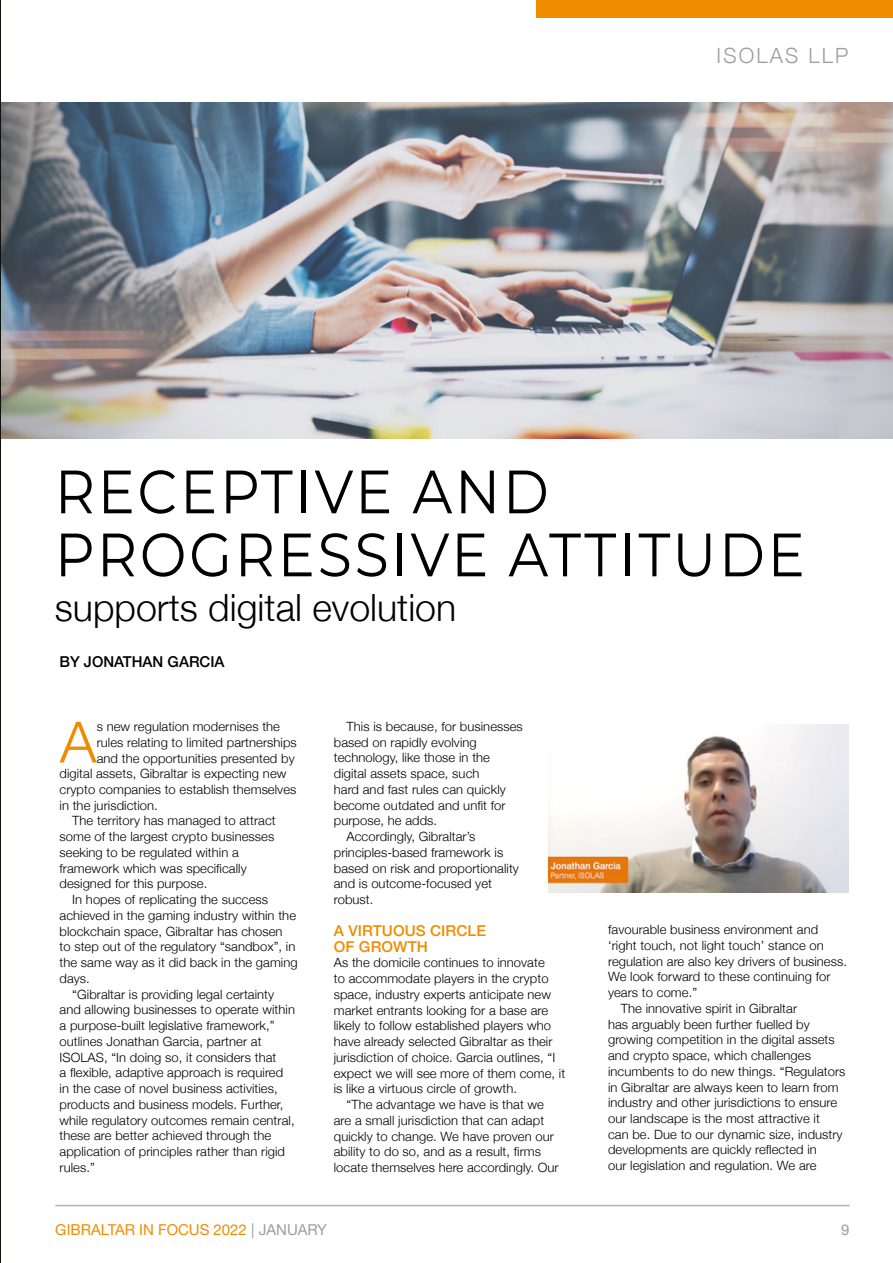
<style>
.page{position:relative;width:893px;height:1263px;background:#fff}
.page>*{position:absolute;margin:0;border:0;box-sizing:border-box;transform-origin:0 0}
.t1{font:61.05px/63px "Montserrat";letter-spacing:.05em;color:#000;scale:.91 1}
.t2{font:300 56.85px "Helvetica Neue";color:#ef8c00}
.t3{font:300 37.5px "Helvetica Neue";color:#000}
.t4{font:300 21px "Helvetica Neue";letter-spacing:.1em;color:#9d9d9c}
.t5{font:15px "Helvetica Neue";color:#ef8c00}
.t6{font:500 15px/15.8px "Helvetica Neue";letter-spacing:.005em;color:#ef8c00}
.t7{font:500 15px "Helvetica Neue";color:#000}
.t8{font:15px "Helvetica Neue";color:#9d9d9c}
.t9{font:300 12.75px "Helvetica Neue";letter-spacing:.005em;color:#000}
.s1{color:#9d9d9c}
</style>
<div class="page">
<img style="left:549px;top:724px;width:299px;height:168px">
<img style="left:1px;top:102px;width:892px;height:336px">
<img style="left:0;top:0;width:1px;height:1263px">
<hr style="left:55px;top:1205px;width:795px;height:1px;background:#b3b2b2">
<div style="left:536px;top:0;width:357px;height:18px;background:#ef8c00"></div>
<h3 class="t4" style="left:717px;top:38px;width:133px">ISOLAS LLP</h3>
<h1 class="t1" style="left:55px;top:458px;width:826px">RECEPTIVE AND<br>PROGRESSIVE ATTITUDE</h1>
<h3 class="t3" style="left:55px;top:578px;width:403px">supports digital evolution</h3>
<p class="t7" style="left:60px;top:650px;width:167px">BY JONATHAN GARCIA</p>
<h2 class="t2" style="left:60px;top:696px;width:38px">A</h2>
<p class="t9" style="left:97px;top:716px;width:185px">s new regulation modernises the</p>
<p class="t9" style="left:97px;top:732px;width:202px">rules relating to limited partnerships</p>
<p class="t9" style="left:97px;top:748px;width:199px">and the opportunities presented by</p>
<p class="t9" style="left:60px;top:763px;width:228px">digital assets, Gibraltar is expecting new</p>
<p class="t9" style="left:60px;top:779px;width:238px">crypto companies to establish themselves</p>
<p class="t9" style="left:60px;top:795px;width:100px">in the jurisdiction.</p>
<p class="t9" style="left:72px;top:811px;width:205px">The territory has managed to attract</p>
<p class="t9" style="left:60px;top:826px;width:216px">some of the largest crypto businesses</p>
<p class="t9" style="left:60px;top:842px;width:181px">seeking to be regulated within a</p>
<p class="t9" style="left:60px;top:858px;width:189px">framework which was specifically</p>
<p class="t9" style="left:60px;top:874px;width:149px">designed for this purpose.</p>
<p class="t9" style="left:72px;top:889px;width:197px">In hopes of replicating the success</p>
<p class="t9" style="left:60px;top:905px;width:238px">achieved in the gaming industry within the</p>
<p class="t9" style="left:60px;top:921px;width:225px">blockchain space, Gibraltar has chosen</p>
<p class="t9" style="left:60px;top:937px;width:237px">to step out of the regulatory “sandbox”, in</p>
<p class="t9" style="left:60px;top:952px;width:240px">the same way as it did back in the gaming</p>
<p class="t9" style="left:60px;top:968px;width:32px">days.</p>
<p class="t9" style="left:72px;top:984px;width:203px">“Gibraltar is providing legal certainty</p>
<p class="t9" style="left:60px;top:1000px;width:237px">and allowing businesses to operate within</p>
<p class="t9" style="left:60px;top:1015px;width:217px">a purpose-built legislative framework,”</p>
<p class="t9" style="left:60px;top:1031px;width:203px">outlines Jonathan Garcia, partner at</p>
<p class="t9" style="left:60px;top:1047px;width:218px">ISOLAS, “In doing so, it considers that</p>
<p class="t9" style="left:60px;top:1063px;width:225px">a flexible, adaptive approach is required</p>
<p class="t9" style="left:60px;top:1078px;width:220px">in the case of novel business activities,</p>
<p class="t9" style="left:60px;top:1094px;width:225px">products and business models. Further,</p>
<p class="t9" style="left:60px;top:1110px;width:237px">while regulatory outcomes remain central,</p>
<p class="t9" style="left:60px;top:1125px;width:213px">these are better achieved through the</p>
<p class="t9" style="left:60px;top:1141px;width:227px">application of principles rather than rigid</p>
<p class="t9" style="left:60px;top:1157px;width:37px">rules.”</p>
<p class="t9" style="left:347px;top:716px;width:178px">This is because, for businesses</p>
<p class="t9" style="left:334px;top:732px;width:144px">based on rapidly evolving</p>
<p class="t9" style="left:334px;top:747px;width:158px">technology, like those in the</p>
<p class="t9" style="left:334px;top:763px;width:147px">digital assets space, such</p>
<p class="t9" style="left:334px;top:779px;width:174px">hard and fast rules can quickly</p>
<p class="t9" style="left:334px;top:795px;width:173px">become outdated and unfit for</p>
<p class="t9" style="left:334px;top:810px;width:105px">purpose, he adds.</p>
<p class="t9" style="left:347px;top:826px;width:130px">Accordingly, Gibraltar’s</p>
<p class="t9" style="left:334px;top:842px;width:171px">principles-based framework is</p>
<p class="t9" style="left:334px;top:858px;width:187px">based on risk and proportionality</p>
<p class="t9" style="left:334px;top:873px;width:160px">and is outcome-focused yet</p>
<p class="t9" style="left:334px;top:889px;width:41px">robust.</p>
<p class="t6" style="left:334px;top:921px;width:154px">A VIRTUOUS CIRCLE<br>OF GROWTH</p>
<p class="t9" style="left:334px;top:952px;width:212px">As the domicile continues to innovate</p>
<p class="t9" style="left:334px;top:968px;width:216px">to accommodate players in the crypto</p>
<p class="t9" style="left:334px;top:984px;width:219px">space, industry experts anticipate new</p>
<p class="t9" style="left:334px;top:1000px;width:216px">market entrants looking for a base are</p>
<p class="t9" style="left:334px;top:1015px;width:219px">likely to follow established players who</p>
<p class="t9" style="left:334px;top:1031px;width:220px">have already selected Gibraltar as their</p>
<p class="t9" style="left:334px;top:1047px;width:223px">jurisdiction of choice. Garcia outlines, “I</p>
<p class="t9" style="left:334px;top:1063px;width:233px">expect we will see more of them come, it</p>
<p class="t9" style="left:334px;top:1078px;width:185px">is like a virtuous circle of growth.</p>
<p class="t9" style="left:347px;top:1094px;width:199px">“The advantage we have is that we</p>
<p class="t9" style="left:334px;top:1110px;width:212px">are a small jurisdiction that can adapt</p>
<p class="t9" style="left:334px;top:1126px;width:222px">quickly to change. We have proven our</p>
<p class="t9" style="left:334px;top:1141px;width:209px">ability to do so, and as a result, firms</p>
<p class="t9" style="left:334px;top:1157px;width:226px">locate themselves here accordingly. Our</p>
<p class="t9" style="left:608px;top:919px;width:212px">favourable business environment and</p>
<p class="t9" style="left:608px;top:935px;width:217px">‘right touch, not light touch’ stance on</p>
<p class="t9" style="left:608px;top:951px;width:240px">regulation are also key drivers of business.</p>
<p class="t9" style="left:608px;top:966px;width:224px">We look forward to these continuing for</p>
<p class="t9" style="left:608px;top:982px;width:91px">years to come.”</p>
<p class="t9" style="left:621px;top:998px;width:178px">The innovative spirit in Gibraltar</p>
<p class="t9" style="left:608px;top:1014px;width:203px">has arguably been further fuelled by</p>
<p class="t9" style="left:608px;top:1029px;width:228px">growing competition in the digital assets</p>
<p class="t9" style="left:608px;top:1045px;width:204px">and crypto space, which challenges</p>
<p class="t9" style="left:608px;top:1061px;width:239px">incumbents to do new things. “Regulators</p>
<p class="t9" style="left:608px;top:1077px;width:232px">in Gibraltar are always keen to learn from</p>
<p class="t9" style="left:608px;top:1092px;width:231px">industry and other jurisdictions to ensure</p>
<p class="t9" style="left:608px;top:1108px;width:213px">our landscape is the most attractive it</p>
<p class="t9" style="left:608px;top:1124px;width:236px">can be. Due to our dynamic size, industry</p>
<p class="t9" style="left:608px;top:1140px;width:210px">developments are quickly reflected in</p>
<p class="t9" style="left:608px;top:1155px;width:210px">our legislation and regulation. We are</p>
<p class="t5" style="left:55px;top:1218px;width:273px">GIBRALTAR IN FOCUS 2022 <span class="s1">| JANUARY</span></p>
<p class="t8" style="left:841px;top:1218px;width:10px">9</p>
</div>
